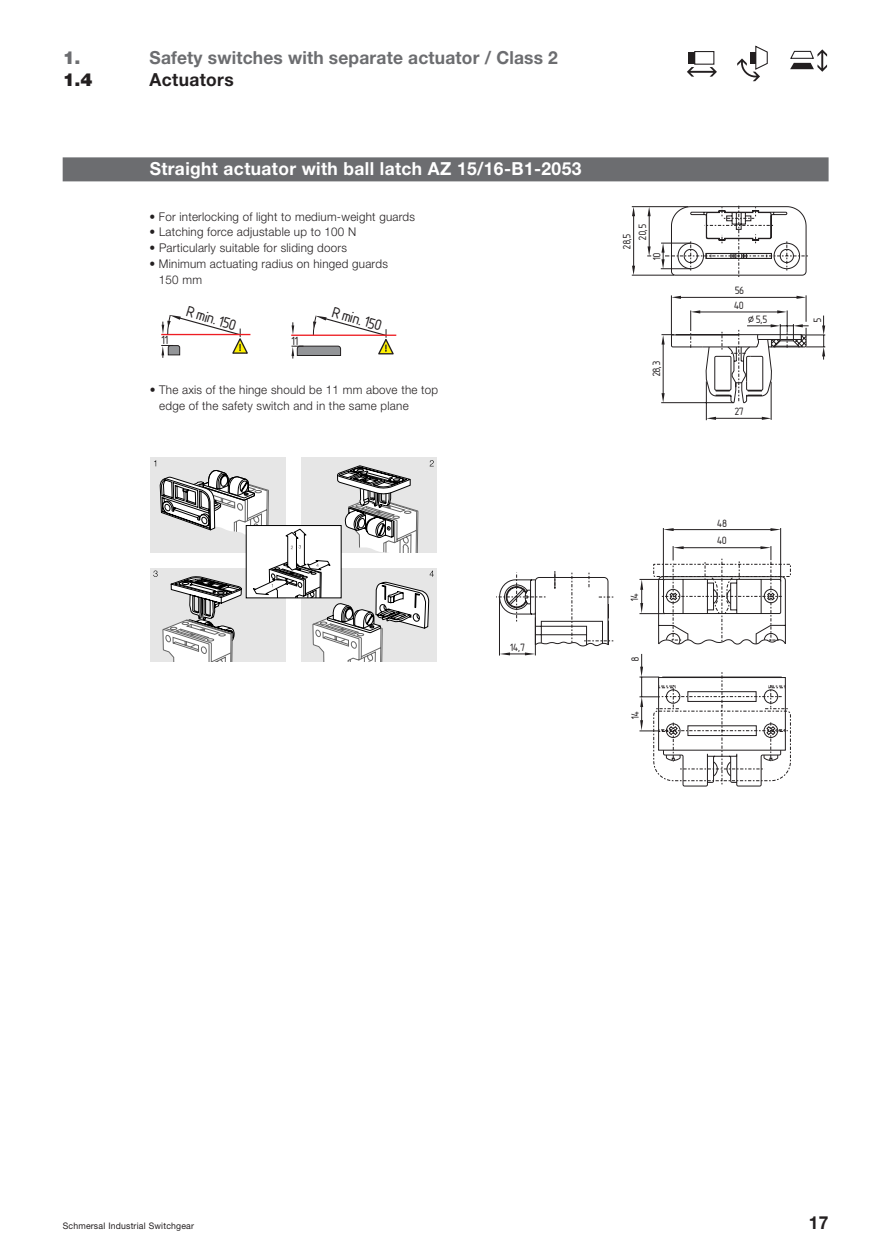
<style>
.page{position:relative;width:874px;height:1253px;background:#fff}
.page>*{position:absolute;margin:0;border:0;box-sizing:border-box;transform-origin:0 0}
.t1{font:23.7px "Isonorm 3098";color:#231f20}
.t2{font:18.6px "Isonorm 3098";color:#231f20}
.t3{font:700 18px "Helvetica Neue";letter-spacing:.02em;color:#fff;scale:.96 1}
.t4{font:700 18px "Helvetica Neue";letter-spacing:.01em;color:#6c6d70;scale:.96 1}
.t5{font:700 18px "Helvetica Neue";letter-spacing:.02em;color:#231f20;scale:.96 1}
.t6{font:900 18px "Helvetica Neue";color:#231f20}
.t7{font:900 18px "Helvetica Neue";color:#6c6d70}
.t8{font:16.65px/17.5px "Isonorm 3098";letter-spacing:-.005em;color:#231f20}
.t9{font:16.5px/14.5px "Isonorm 3098";letter-spacing:-.01em;color:#231f20}
.t10{font:300 12px/15.8px "Helvetica Neue";letter-spacing:.02em;color:#231f20;scale:.96 1}
.t11{font:9px "Helvetica Neue";letter-spacing:.02em;color:#231f20;scale:.96 1}
</style>
<div class="page">
<svg style="left:790px;top:49px;width:37px;height:23px"></svg>
<div style="left:688px;top:52px;width:6px;height:12px;background:#231f20"></div>
<div style="left:694px;top:51px;width:20px;height:14px;border:1px solid #231f20"></div>
<svg style="left:687px;top:67px;width:29px;height:10px"></svg>
<svg style="left:737px;top:45px;width:31px;height:36px"></svg>
<hr style="left:161px;top:334px;width:89px;height:1px;background:#ee1d23">
<svg style="left:161px;top:315px;width:88px;height:43px"></svg>
<hr style="left:291px;top:334px;width:105px;height:2px;background:#ee1d23">
<svg style="left:291px;top:315px;width:104px;height:43px"></svg>
<hr style="left:663px;top:528px;width:1px;height:52px;background:#231f20">
<hr style="left:780px;top:528px;width:1px;height:53px;background:#231f20">
<hr style="left:671px;top:529px;width:100px;height:1px;background:#231f20">
<hr style="left:680px;top:547px;width:82px;height:1px;background:#231f20">
<svg style="left:496px;top:558px;width:294px;height:40px"></svg>
<svg style="left:770px;top:528px;width:10px;height:3px"></svg>
<svg style="left:760px;top:546px;width:11px;height:14px"></svg>
<svg style="left:663px;top:528px;width:10px;height:3px"></svg>
<svg style="left:672px;top:546px;width:11px;height:14px"></svg>
<svg style="left:499px;top:572px;width:291px;height:214px"></svg>
<hr style="left:648px;top:215px;width:1px;height:33px;background:#231f20">
<hr style="left:633px;top:214px;width:1px;height:55px;background:#231f20">
<hr style="left:631px;top:275px;width:43px;height:1px;background:#231f20">
<hr style="left:660px;top:268px;width:30px;height:1px;background:#231f20">
<hr style="left:631px;top:206px;width:57px;height:1px;background:#231f20">
<hr style="left:714px;top:418px;width:50px;height:1px;background:#231f20">
<hr style="left:706px;top:381px;width:1px;height:39px;background:#231f20">
<hr style="left:770px;top:382px;width:1px;height:38px;background:#231f20">
<svg style="left:647px;top:207px;width:3px;height:9px"></svg>
<svg style="left:632px;top:207px;width:3px;height:9px"></svg>
<svg style="left:647px;top:246px;width:4px;height:11px"></svg>
<svg style="left:632px;top:266px;width:3px;height:9px"></svg>
<svg style="left:761px;top:417px;width:10px;height:3px"></svg>
<svg style="left:706px;top:417px;width:10px;height:3px"></svg>
<svg style="left:661px;top:205px;width:164px;height:206px"></svg>
<div style="left:150px;top:568px;width:136px;height:93px;background:#e6e6e6"></div>
<div style="left:150px;top:457px;width:136px;height:96px;background:#e6e6e6"></div>
<svg style="left:153px;top:457px;width:281px;height:204px"></svg>
<div style="left:63px;top:157px;width:765px;height:24px;background:#6c6d70"></div>
<h3 class="t7" style="left:63px;top:51px;width:19px">1.</h3>
<h3 class="t6" style="left:63px;top:74px;width:31px">1.4</h3>
<h3 class="t4" style="left:149px;top:51px;width:427px">Safety switches with separate actuator / Class 2</h3>
<h3 class="t5" style="left:149px;top:74px;width:89px">Actuators</h3>
<h3 class="t3" style="left:150px;top:163px;width:451px">Straight actuator with ball latch AZ 15/16-B1-2053</h3>
<p class="t10" style="left:149px;top:209px;width:278px">• For interlocking of light to medium-weight guards</p>
<p class="t10" style="left:149px;top:225px;width:217px">• Latching force adjustable up to 100 N</p>
<p class="t10" style="left:149px;top:241px;width:207px">• Particularly suitable for sliding doors</p>
<p class="t10" style="left:159px;top:257px;width:240px;text-indent:-9px">• Minimum actuating radius on hinged guards<br>150 mm</p>
<h2 class="t2" style="left:162px;top:327px;width:8px">11</h2>
<h1 class="t1" style="left:192px;top:295px;width:52px;rotate:16deg">Rmin.150</h1>
<h2 class="t2" style="left:292px;top:328px;width:8px">11</h2>
<h1 class="t1" style="left:338px;top:296px;width:52px;rotate:16deg">Rmin.150</h1>
<p class="t10" style="left:159px;top:383px;width:292px;text-indent:-9px">• The axis of the hinge should be 11 mm above the top edge of the safety switch and in the same plane</p>
<h3 class="t9" style="left:633px;top:239px;width:17px;rotate:-90deg">20,5</h3>
<h3 class="t9" style="left:617px;top:249px;width:17px;rotate:-90deg">28,5</h3>
<h3 class="t9" style="left:647px;top:259px;width:9px;rotate:-90deg">10</h3>
<h3 class="t9" style="left:647px;top:376px;width:17px;rotate:-90deg">28,3</h3>
<h3 class="t8" style="left:510px;top:636px;width:17px">14,7</h3>
<h3 class="t8" style="left:623px;top:600px;width:10px;rotate:-90deg">14</h3>
<h3 class="t8" style="left:624px;top:661px;width:6px;rotate:-90deg">8</h3>
<h3 class="t8" style="left:624px;top:719px;width:10px;rotate:-90deg">14</h3>
<h3 class="t9" style="left:734px;top:281px;width:11px">56<br>40</h3>
<h3 class="t9" style="left:748px;top:310px;width:21px">¤5,5</h3>
<h3 class="t9" style="left:734px;top:402px;width:11px">27</h3>
<h3 class="t8" style="left:717px;top:512px;width:11px">48<br>40</h3>
<h3 class="t9" style="left:807px;top:322px;width:6px;rotate:-90deg">5</h3>
<p class="t11" style="left:63px;top:1222px;width:138px">Schmersal Industrial Switchgear</p>
<h3 class="t5" style="left:808px;top:1216px;width:22px">17</h3>
</div>
